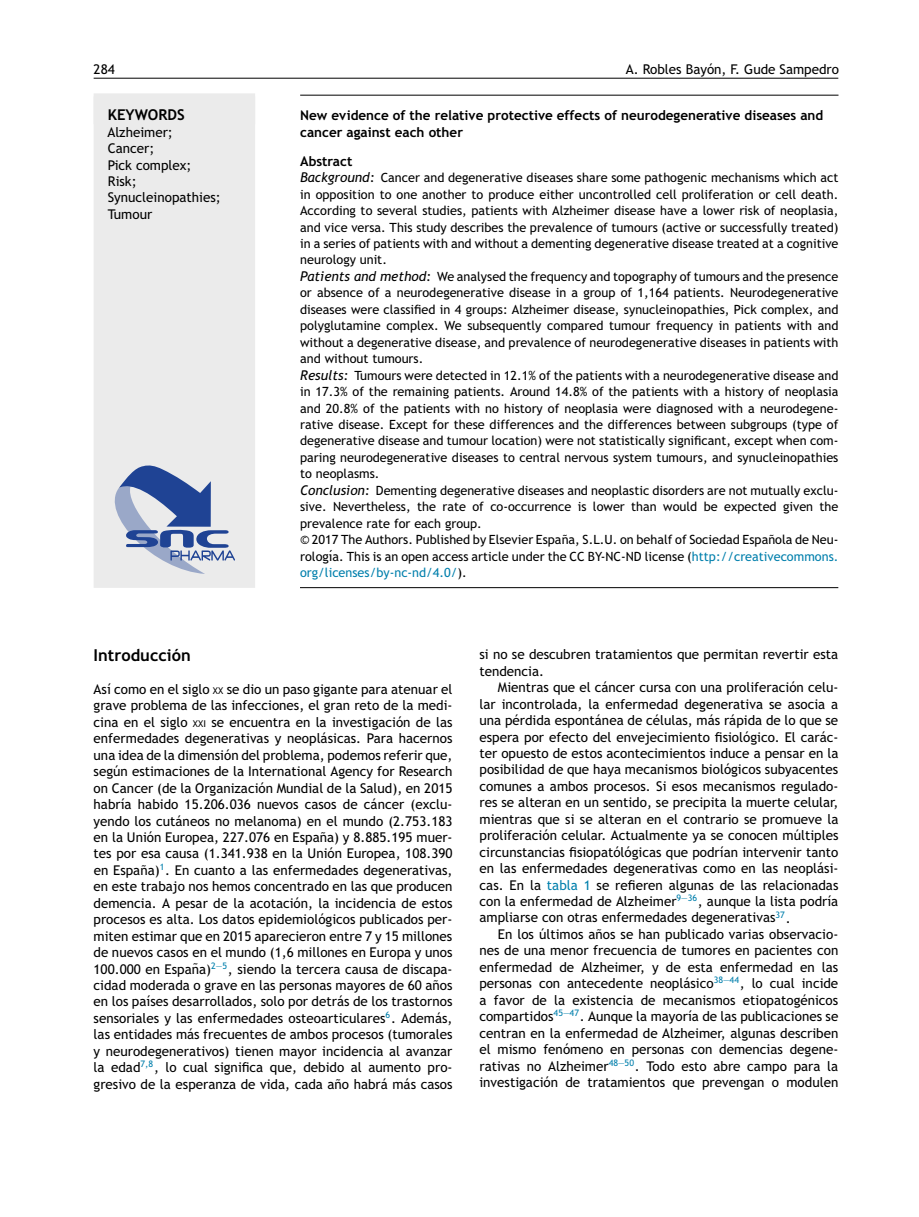
<style>
.page{position:relative;width:919px;height:1217px;background:#fff}
.page>*{position:absolute;margin:0;border:0;box-sizing:border-box;transform-origin:0 0}
.t1{font:700 16.5px "Trebuchet MS";color:#000}
.t2{font:700 15px "Trebuchet MS";color:#000}
.t3{font:13.5px/16.5px "Trebuchet MS";color:#000}
.t4{font:700 13.5px/16.5px "Trebuchet MS";color:#000}
.t5{font:12.75px/16.5px "Trebuchet MS";color:#000}
.s1{font-style:italic;font-size:13.5px}
.s2{color:#007fac}
.s3{font-family:"Trebuchet SCR"}
</style>
<div class="page">
<hr style="left:94px;top:78px;width:744px;height:1px;background:#000">
<div style="left:94px;top:93px;width:161px;height:494px;background:#ebebeb"></div>
<hr style="left:300px;top:587px;width:538px;height:1px;background:#000">
<hr style="left:300px;top:95px;width:538px;height:1px;background:#000">
<svg style="left:115px;top:465px;width:120px;height:108px"></svg>
<p class="t3" style="left:94px;top:60px;width:23px">284</p>
<p class="t3" style="left:626px;top:60px;width:214px">A. Robles Bayón, F. Gude Sampedro</p>
<p class="t2" style="left:108px;top:109px;width:78px">KEYWORDS</p>
<p class="t3" style="left:107px;top:123px;width:115px">Alzheimer;<br>Cancer;<br>Pick complex;<br>Risk;<br>Synucleinopathies;<br>Tumour</p>
<p class="t4" style="left:300px;top:108px;width:524px">New evidence of the relative protective effects of neurodegenerative diseases and cancer against each other</p>
<p class="t4" style="left:300px;top:154px;width:54px">Abstract</p>
<p class="t5" style="left:300px;top:169px;width:540px"><span class="s1">Background:</span> Cancer and degenerative diseases share some pathogenic mechanisms which act in opposition to one another to produce either uncontrolled cell proliferation or cell death.<br>According to several studies, patients with Alzheimer disease have a lower risk of neoplasia, and vice versa. This study describes the prevalence of tumours (active or successfully treated) in a series of patients with and without a dementing degenerative disease treated at a cognitive neurology unit.<br><span class="s1">Patients and method:</span> We analysed the frequency and topography of tumours and the presence or absence of a neurodegenerative disease in a group of 1,164 patients. Neurodegenerative diseases were classified in 4 groups: Alzheimer disease, synucleinopathies, Pick complex, and polyglutamine complex. We subsequently compared tumour frequency in patients with and without a degenerative disease, and prevalence of neurodegenerative diseases in patients with and without tumours.<br><span class="s1">Results:</span> Tumours were detected in 12.1% of the patients with a neurodegenerative disease and in 17.3% of the remaining patients. Around 14.8% of the patients with a history of neoplasia and 20.8% of the patients with no history of neoplasia were diagnosed with a neurodegene&shy;rative disease. Except for these differences and the differences between subgroups (type of degenerative disease and tumour location) were not statistically significant, except when com&shy;paring neurodegenerative diseases to central nervous system tumours, and synucleinopathies to neoplasms.<br><span class="s1">Conclusion:</span> Dementing degenerative diseases and neoplastic disorders are not mutually exclu&shy;sive. Nevertheless, the rate of co-occurrence is lower than would be expected given the prevalence rate for each group.<br>© 2017 The Authors. Published by Elsevier Espana,</p>
<p class="t5" style="left:300px;top:531px;width:540px;text-indent:468px">˜<br>rolog´ıa. This is an open access article under the CC BY-NC-ND license (<span class="s2">http://creativecommons. org/licenses/by-nc-nd/4.0/</span>).</p>
<p class="t5" style="left:561px;top:531px;width:278px">˜ S.L.U. on behalf of Sociedad Espanola de Neu-</p>
<p class="t1" style="left:94px;top:648px;width:99px">Introducción</p>
<p class="t3" style="left:94px;top:680px;width:360px;text-align:justify">Así como en el siglo <span class="s3">xx</span> se dio un paso gigante para atenuar el grave problema de las infecciones, el gran reto de la medi&shy;cina en el siglo <span class="s3">xxi</span> se encuentra en la investigación de las enfermedades degenerativas y neoplásicas. Para hacernos una idea de la dimensión del problema, podemos referir que, según estimaciones de la International Agency for Research on Cancer (de la Organización Mundial de la Salud), en 2015 habría habido 15.206.036 nuevos casos de cáncer (exclu&shy;yendo los cutáneos no melanoma) en el mundo (2.753.183 en la Unión Europea, 227.076 en Espana)</p>
<p class="t3" style="left:94px;top:828px;width:360px;text-align:justify;text-indent:226px">˜ y 8.885.195 muer&shy;tes por esa causa (1.341.938 en la Unión Europea, 108.390 en Espana)</p>
<p class="t3" style="left:93px;top:861px;width:360px;text-align:justify;text-indent:47px">˜ <sup>1</sup>. En cuanto a las enfermedades degenerativas, en este trabajo nos hemos concentrado en las que producen demencia. A pesar de la acotación, la incidencia de estos procesos es alta. Los datos epidemiológicos publicados per&shy;miten estimar que en 2015 aparecieron entre 7 y 15 millones de nuevos casos en el mundo (1,6 millones en Europa y unos 100.000 en Espana)</p>
<p class="t3" style="left:94px;top:960px;width:360px;text-align:right">˜ <sup>2—5</sup>, siendo la tercera causa de discapa-<br>cidad moderada o grave en las personas mayores de 60 anos</p>
<p class="t3" style="left:94px;top:976px;width:360px;text-indent:339px">˜ en los países desarrollados, solo por detrás de los trastornos sensoriales y las enfermedades osteoarticulares<sup>6</sup>. Además, las entidades más frecuentes de ambos procesos (tumorales y neurodegenerativos) tienen mayor incidencia al avanzar la edad<sup>7,8</sup>, lo cual significa que, debido al aumento pro&shy;gresivo de la esperanza de vida, cada ano˜ habrá más casos</p>
<p class="t3" style="left:479px;top:646px;width:360px">si no se descubren tratamientos que permitan revertir esta tendencia.</p>
<p class="t3" style="left:479px;top:678px;width:360px;text-align:justify;text-indent:18px">Mientras que el cáncer cursa con una proliferación celu&shy;lar incontrolada, la enfermedad degenerativa se asocia a una pérdida espontánea de células, más rápida de lo que se espera por efecto del envejecimiento fisiológico. El carác&shy;ter opuesto de estos acontecimientos induce a pensar en la posibilidad de que haya mecanismos biológicos subyacentes comunes a ambos procesos. Si esos mecanismos regulado&shy;res se alteran en un sentido, se precipita la muerte celular, mientras que si se alteran en el contrario se promueve la proliferación celular. Actualmente ya se conocen múltiples circunstancias fisiopatólógicas que podrían intervenir tanto en las enfermedades degenerativas como en las neoplási&shy;cas. En la <span class="s2">tabla 1</span> se refieren algunas de las relacionadas con la enfermedad de Alzheimer<sup>9—36</sup>, aunque la lista podría ampliarse con otras enfermedades degenerativas<sup>37</sup>.</p>
<p class="t3" style="left:498px;top:925px;width:342px">En los últimos anos se han publicado varias observacio-</p>
<p class="t3" style="left:479px;top:925px;width:360px;text-indent:116px">˜<br>nes de una menor frecuencia de tumores en pacientes con enfermedad de Alzheimer, y de esta enfermedad en las personas con antecedente neoplásico<sup>38—44</sup>, lo cual incide a favor de la existencia de mecanismos etiopatogénicos compartidos<sup>45—47</sup>. Aunque la mayoría de las publicaciones se centran en la enfermedad de Alzheimer, algunas describen el mismo fenómeno en personas con demencias degene&shy;rativas no Alzheimer<sup>48—50</sup>. Todo esto abre campo para la investigación de tratamientos que prevengan o modulen</p>
</div>
